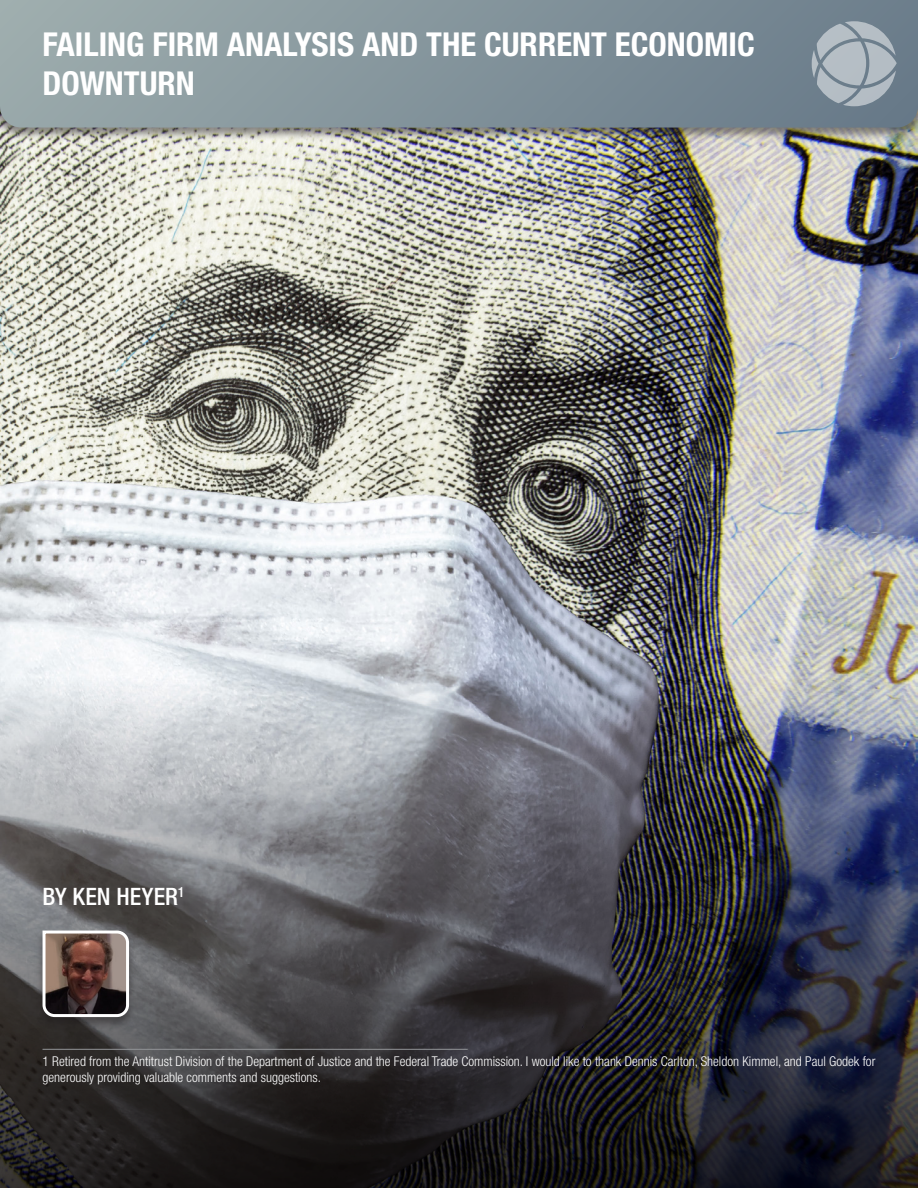
<style>
.page{position:relative;width:918px;height:1188px;background:#fff}
.page>*{position:absolute;margin:0;border:0;box-sizing:border-box;transform-origin:0 0}
.Sin_espaciado{font:700 condensed 33px/39.6px "Helvetica Neue LT Std";color:#fff}
.Texto_independiente{font:500 condensed 24px "Helvetica Neue LT Std";color:#fff}
.Note{font:300 condensed 13.5px/16.2px "Helvetica Neue LT Std";color:#fff}
</style>
<div class="page">
<img style="left:0;top:141px;width:918px;height:537px">
<img style="left:0;top:678px;width:918px;height:510px">
<div style="left:0;top:0;width:918px;height:141px;background:#231f20;opacity:.5"></div>
<svg style="left:0;top:0;width:918px;height:128px;background:#84949b"></svg>
<svg style="left:812px;top:21px;width:85px;height:85px;background:#9aa6b0"></svg>
<div style="left:36px;top:930px;width:100px;height:101px;background:#231f20;opacity:.5"></div>
<svg style="left:41px;top:929px;width:90px;height:90px;background:#6f5c56"></svg>
<hr style="left:43px;top:1049px;width:425px;height:1px;background:#939598">
<p class="Sin_espaciado" style="left:43px;top:24px;width:714px">FAILING FIRM ANALYSIS AND THE CURRENT ECONOMIC<br>DOWNTURN</p>
<p class="Texto_independiente" style="left:43px;top:883px;width:144px">BY KEN HEYER<sup>1</sup></p>
<p class="Note" style="left:43px;top:1053px;width:834px">1 Retired from the Antitrust Division of the Department of Justice and the Federal Trade Commission. I would like to thank Dennis Carlton, Sheldon Kimmel, and Paul Godek for generously providing valuable comments and suggestions.</p>
</div>
